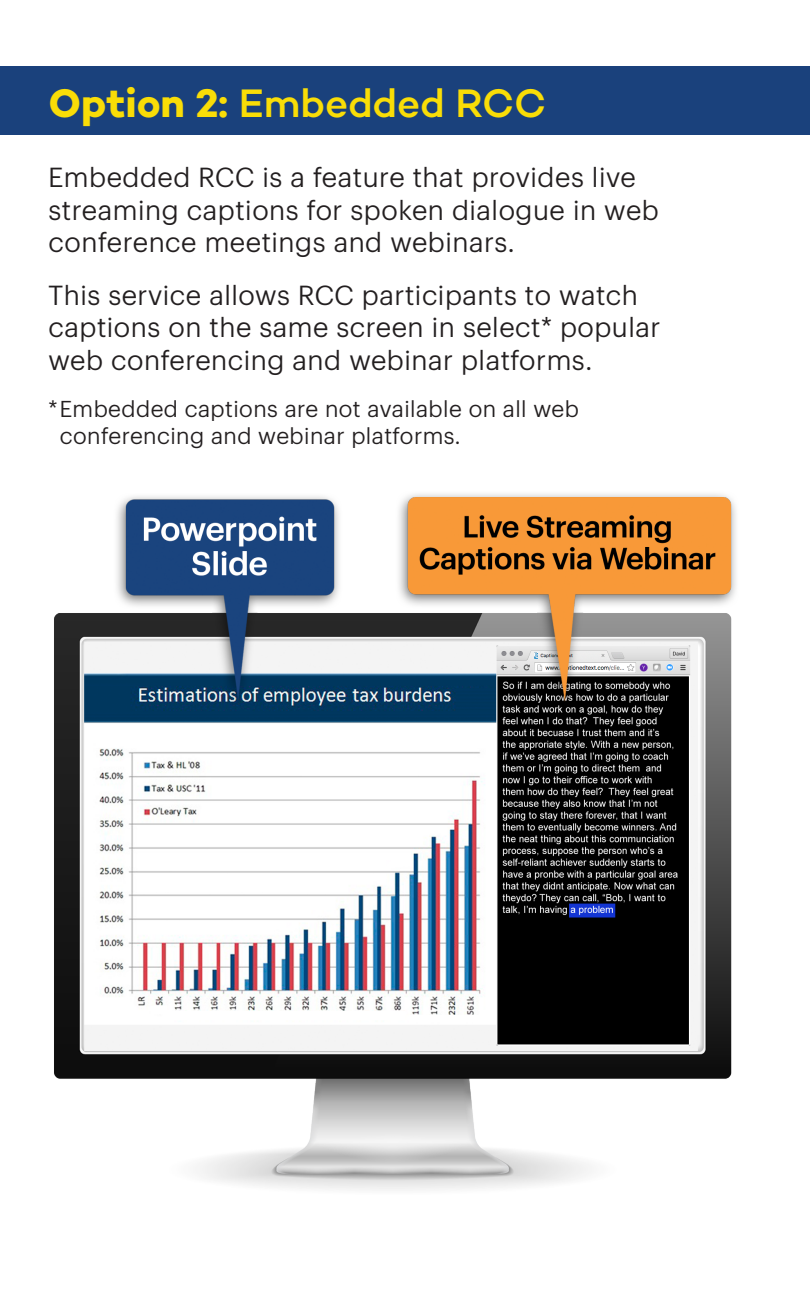
<style>
.page{position:relative;width:810px;height:1296px;background:#fff}
.page>*{position:absolute;margin:0;border:0;box-sizing:border-box;transform-origin:0 0}
.t1{font:500 40.5px "Campton";letter-spacing:-.005em;color:#f9dd07}
.t2{font:27px/32.4px "Sprint Sans";letter-spacing:.02em;color:#231f20}
.t3{font:22.5px/27px "Sprint Sans";letter-spacing:.02em;color:#231f20}
.s1{font-weight:700}
</style>
<div class="page">
<div style="left:0;top:67px;width:810px;height:68px;background:#1a417c"></div>
<img style="left:54px;top:494px;width:682px;height:696px">
<h1 class="t1" style="left:49px;top:78px;width:499px"><span class="s1">Option 2:</span> Embedded RCC</h1>
<p class="t2" style="left:49px;top:159px;width:612px">Embedded RCC is a feature that provides live streaming captions for spoken dialogue in web conference meetings and webinars.</p>
<p class="t2" style="left:49px;top:277px;width:613px">This service allows RCC participants to watch captions on the same screen in select* popular web conferencing and webinar platforms.</p>
<p class="t3" style="left:60px;top:393px;width:521px;text-indent:-11px">*Embedded captions are not available on all web conferencing and webinar platforms.</p>
</div>
